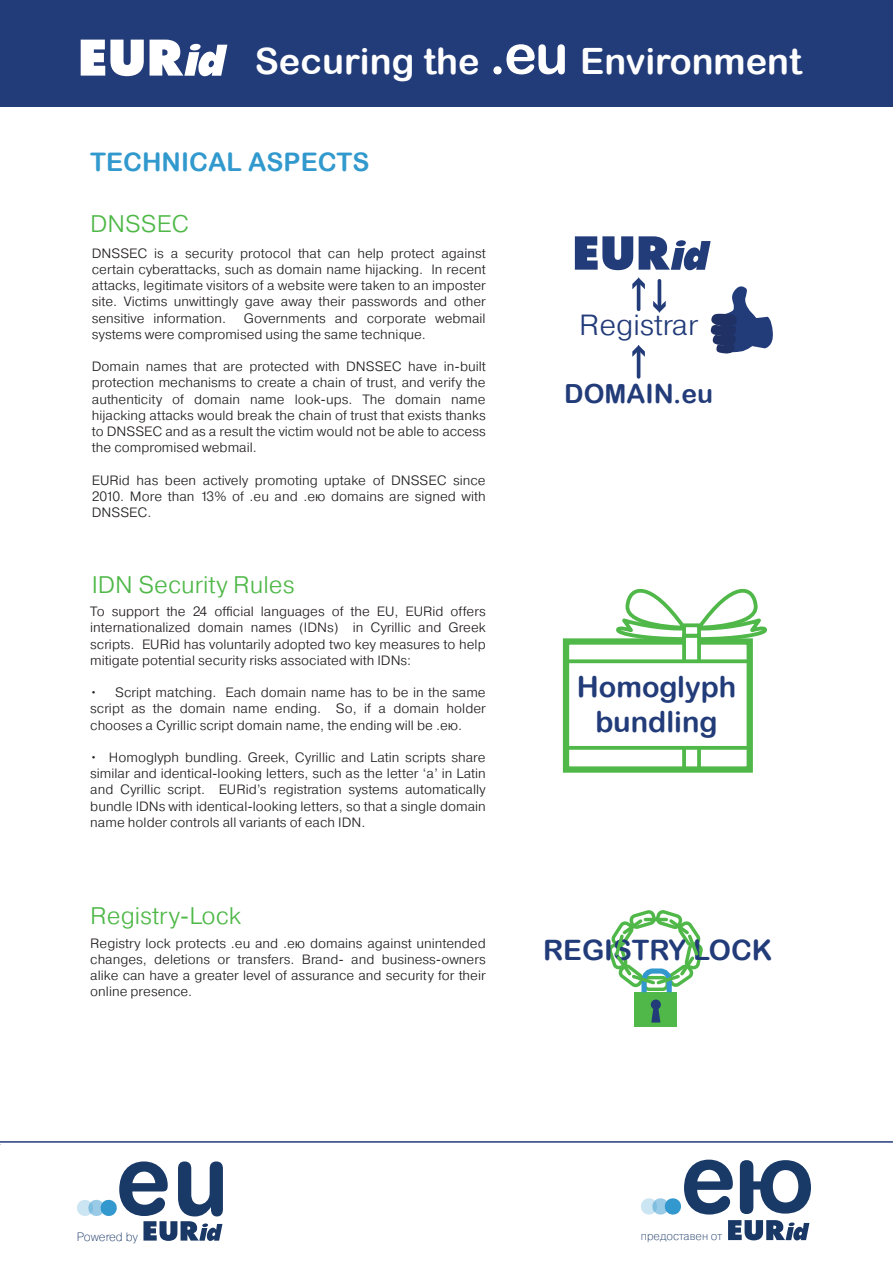
<style>
.page{position:relative;width:893px;height:1263px;background:#fff}
.page>*{position:absolute;margin:0;border:0;box-sizing:border-box;transform-origin:0 0}
.t1{font:36.3px "Arial Rounded MT Bold";color:#fff}
.t2{font:300 29.1px "Pragmatica";color:#223b79}
.t3{font:28.95px/34.8px "Arial Rounded MT Bold";color:#223b79;text-align:center}
.t4{font:28.05px "Arial Rounded MT Bold";color:#223b79}
.t5{font:26.4px "Arial Rounded MT Bold";color:#223b79}
.t6{font:25.5px "Arial Rounded MT Bold";color:#3199cd}
.t7{font:300 24px "Pragmatica";color:#4fb848}
.t8{font:300 13.5px/16.2px "Pragmatica";color:#231f20;text-align:justify}
.t9{font:200 12.15px "Pragmatica";color:#193967}
.t10{font:200 11.4px "Pragmatica";color:#193967}
.t11{font:700 3px "Calibri";color:#040503}
.s1{font-size:55.5px}
</style>
<div class="page">
<svg style="left:562px;top:589px;width:205px;height:184px"></svg>
<svg style="left:575px;top:236px;width:136px;height:34px"></svg>
<svg style="left:710px;top:286px;width:63px;height:68px"></svg>
<hr style="left:637px;top:282px;width:3px;height:27px;background:#223b79">
<svg style="left:632px;top:278px;width:13px;height:11px"></svg>
<hr style="left:658px;top:281px;width:3px;height:27px;background:#223b79">
<svg style="left:653px;top:301px;width:13px;height:11px"></svg>
<hr style="left:637px;top:349px;width:3px;height:28px;background:#223b79">
<svg style="left:632px;top:345px;width:13px;height:12px"></svg>
<div style="left:635px;top:992px;width:42px;height:35px;background:#4fb848"></div>
<div style="left:651px;top:999px;width:10px;height:10px;background:#223b79;border-radius:50%"></div>
<svg style="left:651px;top:1008px;width:9px;height:14px"></svg>
<svg style="left:608px;top:910px;width:95px;height:87px"></svg>
<hr style="left:0;top:1141px;width:893px;height:2px;background:#24397b">
<svg style="left:77px;top:1161px;width:146px;height:80px"></svg>
<svg style="left:641px;top:1159px;width:170px;height:81px"></svg>
<div style="left:0;top:0;width:893px;height:107px;background:#223b79"></div>
<svg style="left:81px;top:40px;width:146px;height:36px"></svg>
<p class="t11" style="left:0;top:1143px;width:2px">'</p>
<h1 class="t1" style="left:255px;top:39px;width:549px">Securing the <span class="s1">.eu</span> Environment</h1>
<h3 class="t6" style="left:90px;top:147px;width:281px">TECHNICAL ASPECTS</h3>
<h3 class="t7" style="left:90px;top:208px;width:100px">DNSSEC</h3>
<p class="t8" style="left:92px;top:245px;width:395px">DNSSEC is a security protocol that can help protect against certain cyberattacks, such as domain name hijacking. In recent attacks, legitimate visitors of a website were taken to an imposter site. Victims unwittingly gave away their passwords and other sensitive information.</p>
<p class="t8" style="left:92px;top:309px;width:395px;text-indent:152px">Governments and corporate webmail systems were compromised using the same technique.</p>
<p class="t8" style="left:92px;top:358px;width:395px">Domain names that are protected with DNSSEC have in-built protection mechanisms to create a chain of trust, and verify the authenticity of domain name look-ups. The domain name hijacking attacks would break the chain of trust that exists thanks to DNSSEC and as a result the victim would not be able to access the compromised webmail.</p>
<p class="t8" style="left:92px;top:471px;width:395px">EURid has been actively promoting uptake of DNSSEC since 2010. More than 13% of .eu and .ею domains are signed with DNSSEC.</p>
<h3 class="t7" style="left:92px;top:569px;width:204px">IDN Security Rules</h3>
<p class="t8" style="left:90px;top:603px;width:397px">To support the 24 official languages of the EU, EURid offers internationalized domain names (IDNs) in Cyrillic and Greek scripts. EURid has voluntarily adopted two key measures to help mitigate potential security risks associated with IDNs:</p>
<p class="t8" style="left:90px;top:684px;width:397px">• Script matching. Each domain name has to be in the same script as the domain name ending. So, if a domain holder chooses a Cyrillic script domain name, the ending will be .ею.</p>
<p class="t8" style="left:90px;top:749px;width:397px">• Homoglyph bundling. Greek, Cyrillic and Latin scripts share similar and identical-looking letters, such as the letter ‘a’ in Latin and Cyrillic script. EURid’s registration systems automatically bundle IDNs with identical-looking letters, so that a single domain name holder controls all variants of each IDN.</p>
<h3 class="t7" style="left:90px;top:900px;width:152px">Registry-Lock</h3>
<p class="t8" style="left:90px;top:935px;width:397px">Registry lock protects .eu and .ею domains against unintended changes, deletions or transfers. Brand- and business-owners alike can have a greater level of assurance and security for their online presence.</p>
<h2 class="t2" style="left:579px;top:307px;width:121px">Registrar</h2>
<h3 class="t5" style="left:564px;top:378px;width:150px">DOMAIN.eu</h3>
<h3 class="t3" style="left:577px;top:669px;width:161px">Homoglyph bundling</h3>
<h3 class="t4" style="left:543px;top:933px;width:231px">REGISTRY LOCK</h3>
<p class="t9" style="left:77px;top:1229px;width:63px">Powered by</p>
<p class="t10" style="left:641px;top:1229px;width:83px">предоставен от</p>
</div>
